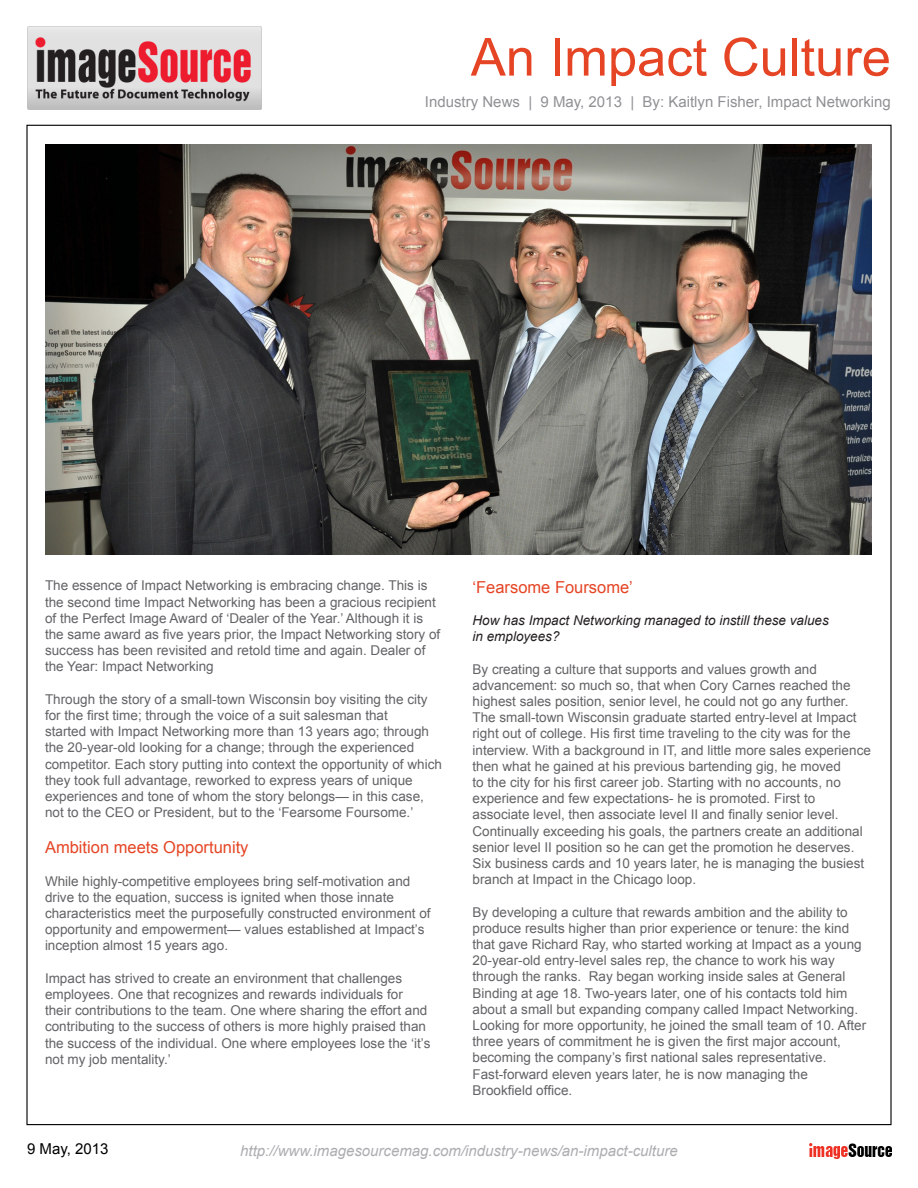
<style>
.page{position:relative;width:918px;height:1188px;background:#fff}
.page>*{position:absolute;margin:0;border:0;box-sizing:border-box;transform-origin:0 0}
.t1{font:52.5px "Arial";color:#e54525}
.t2{font:16.5px "Arial";color:#e54525}
.t3{font:italic 15px "Arial";color:#acadb1}
.t4{font:15px "Arial";color:#8f9194}
.t5{font:15px "Arial";color:#000}
.t6{font:13.5px/16.2px "Arial";color:#636366}
.t7{font:italic 13.5px/16.2px "Arial";color:#231f20}
</style>
<div class="page">
<img style="left:27px;top:27px;width:235px;height:83px">
<img style="left:809px;top:1143px;width:83px;height:15px">
<img style="left:45px;top:144px;width:826px;height:411px">
<h1 class="t1" style="left:471px;top:23px;width:422px">An Impact Culture</h1>
<p class="t4" style="left:425px;top:92px;width:468px">Industry News | 9 May, 2013 | By: Kaitlyn Fisher, Impact Networking</p>
<p class="t6" style="left:45px;top:578px;width:397px">The essence of Impact Networking is embracing change. This is the second time Impact Networking has been a gracious recipient of the Perfect Image Award of ‘Dealer of the Year.’ Although it is the same award as five years prior, the Impact Networking story of success has been revisited and retold time and again. Dealer of the Year: Impact Networking</p>
<p class="t6" style="left:45px;top:691px;width:398px">Through the story of a small-town Wisconsin boy visiting the city for the first time; through the voice of a suit salesman that<br>started with Impact Networking more than 13 years ago; through the 20-year-old looking for a change; through the experienced competitor. Each story putting into context the opportunity of which they took full advantage, reworked to express years of unique experiences and tone of whom the story belongs— in this case, not to the CEO or President, but to the ‘Fearsome Foursome.’</p>
<p class="t2" style="left:45px;top:837px;width:205px">Ambition meets Opportunity</p>
<p class="t6" style="left:45px;top:873px;width:387px">While highly-competitive employees bring self-motivation and drive to the equation, success is ignited when those innate characteristics meet the purposefully constructed environment of opportunity and empowerment— values established at Impact’s inception almost 15 years ago.</p>
<p class="t6" style="left:45px;top:970px;width:387px">Impact has strived to create an environment that challenges employees. One that recognizes and rewards individuals for their contributions to the team. One where sharing the effort and contributing to the success of others is more highly praised than the success of the individual. One where employees lose the ‘it’s not my job mentality.’</p>
<p class="t2" style="left:472px;top:576px;width:162px">‘Fearsome Foursome’</p>
<p class="t7" style="left:472px;top:612px;width:358px">How has Impact Networking managed to instill these values in employees?</p>
<p class="t6" style="left:472px;top:661px;width:400px">By creating a culture that supports and values growth and advancement: so much so, that when Cory Carnes reached the highest sales position, senior level, he could not go any further.<br>The small-town Wisconsin graduate started entry-level at Impact right out of college. His first time traveling to the city was for the interview. With a background in IT, and little more sales experience then what he gained at his previous bartending gig, he moved<br>to the city for his first career job. Starting with no accounts, no experience and few expectations- he is promoted. First to associate level, then associate level II and finally senior level.<br>Continually exceeding his goals, the partners create an additional senior level II position so he can get the promotion he deserves.<br>Six business cards and 10 years later, he is managing the busiest branch at Impact in the Chicago loop.</p>
<p class="t6" style="left:472px;top:904px;width:395px">By developing a culture that rewards ambition and the ability to produce results higher than prior experience or tenure: the kind that gave Richard Ray, who started working at Impact as a young 20-year-old entry-level sales rep, the chance to work his way through the ranks. Ray began working inside sales at General Binding at age 18. Two-years later, one of his contacts told him about a small but expanding company called Impact Networking.<br>Looking for more opportunity, he joined the small team of 10. After three years of commitment he is given the first major account, becoming the company’s first national sales representative.<br>Fast-forward eleven years later, he is now managing the Brookfield office.</p>
<p class="t5" style="left:27px;top:1139px;width:83px">9 May, 2013</p>
<p class="t3" style="left:240px;top:1141px;width:439px">http://www.imagesourcemag.com/industry-news/an-impact-culture</p>
</div>
